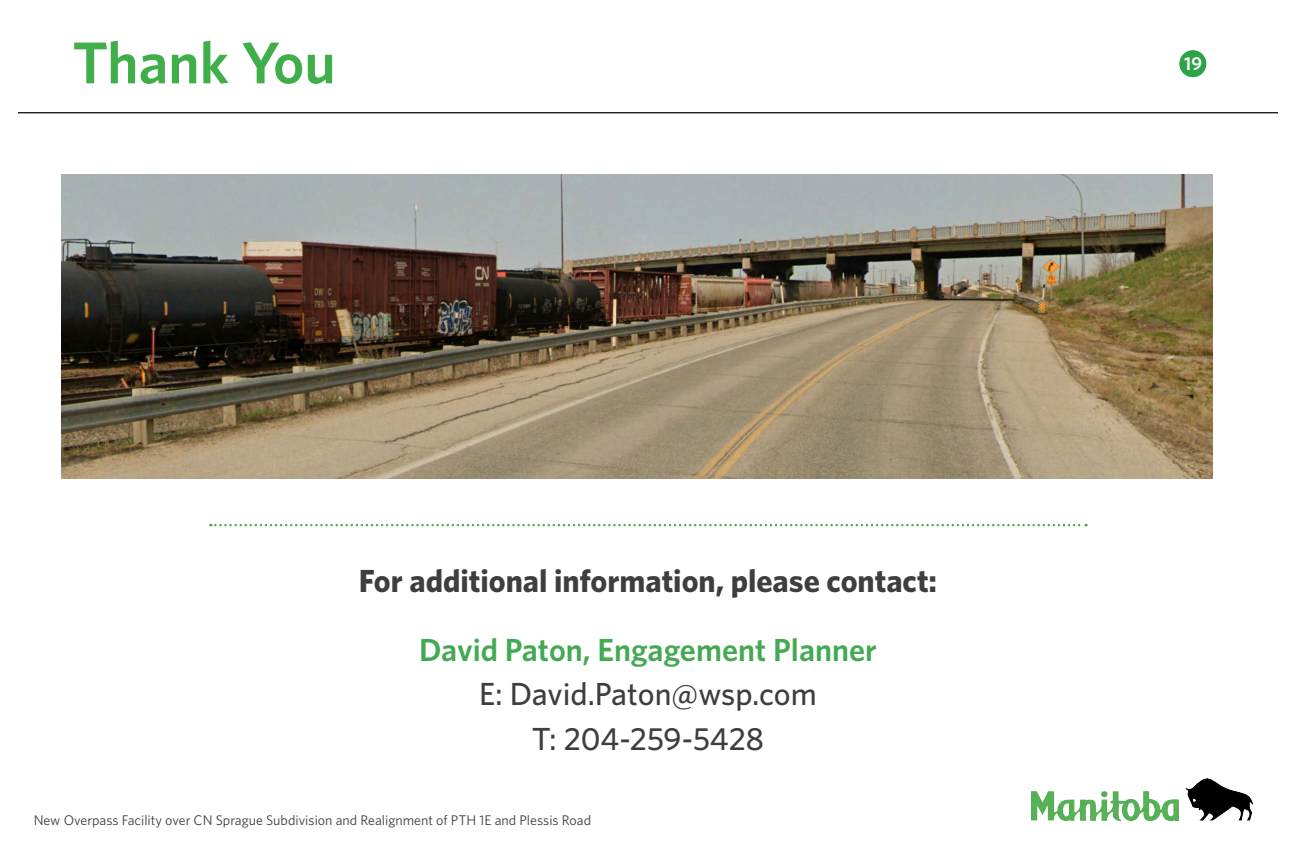
<style>
.page{position:relative;width:1296px;height:864px;background:#fff}
.page>*{position:absolute;margin:0;border:0;box-sizing:border-box;transform-origin:0 0}
.t1{font:600 59.1px "Whitney";color:#40ae49}
.t2{font:500 32px/44.5px "Whitney";color:#3e3e3f;text-align:center}
.t3{font:700 32px "Whitney";color:#3e3e3f}
.t4{font:600 18.7px "Whitney";color:#fff}
.t5{font:14px "Whitney";color:#3e3e3f}
.s1{font-weight:600;color:#44a953}
</style>
<div class="page">
<hr style="left:18px;top:112px;width:1260px;height:1px;background:#231f20">
<div style="left:1179px;top:50px;width:28px;height:28px;background:#2ca344;border-radius:50%"></div>
<div style="left:1179px;top:50px;width:28px;height:28px;border:1px solid #fff;border-radius:50%"></div>
<img style="left:1031px;top:778px;width:223px;height:44px">
<svg style="left:210px;top:524px;width:877px;height:2px"></svg>
<img style="left:61px;top:175px;width:1151px;height:304px">
<p class="t1" style="left:72px;top:27px;width:265px">Thank You</p>
<p class="t3" style="left:359px;top:561px;width:580px">For additional information, please contact:</p>
<p class="t2" style="left:419px;top:627px;width:459px"><span class="s1">David Paton, Engagement Planner<br></span>E: David.Paton@wsp.com<br>T: 204-259-5428</p>
<p class="t5" style="left:34px;top:811px;width:559px">New Overpass Facility over CN Sprague Subdivision and Realignment of PTH 1E and Plessis Road</p>
<h3 class="t4" style="left:1184px;top:52px;width:19px">19</h3>
</div>
